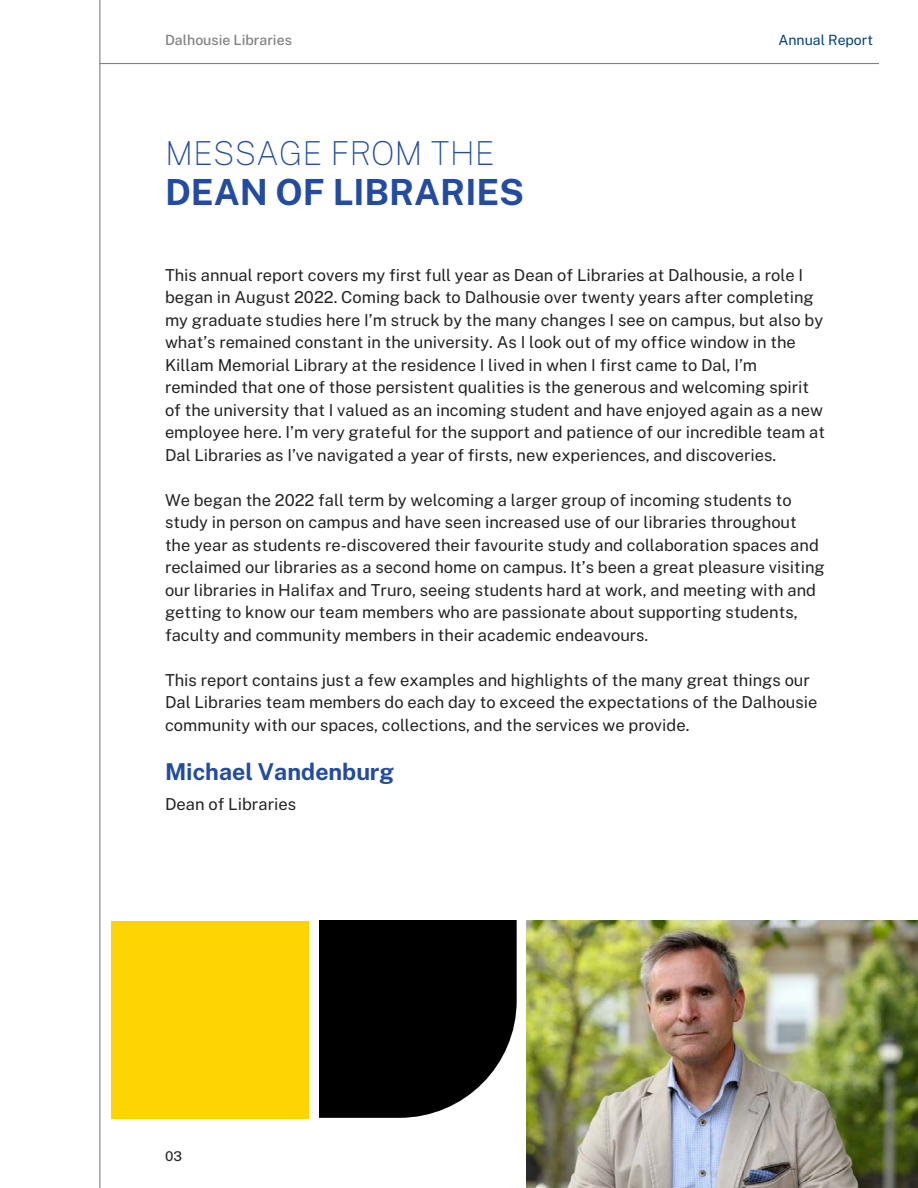
<style>
.page{position:relative;width:918px;height:1188px;background:#fff}
.page>*{position:absolute;margin:0;border:0;box-sizing:border-box;transform-origin:0 0}
.t1{font:700 36px "Public Sans";color:#234ba0}
.t2{font:100 33px "Public Sans";color:#234ba0}
.t3{font:700 23.25px "Public Sans";color:#234ba0}
.t4{font:16.5px/22.5px "Public Sans";color:#222}
.t5{font:500 14.1px "Public Sans";color:#808080}
.t6{font:14.1px "Public Sans";color:#004082}
.t7{font:500 13.5px "Public Sans";color:#2b2b2b}
</style>
<div class="page">
<img style="left:527px;top:921px;width:391px;height:267px">
<svg style="left:319px;top:921px;width:198px;height:197px;background:#111"></svg>
<div style="left:111px;top:921px;width:198px;height:198px;background:#ffd400"></div>
<hr style="left:99px;top:0;width:1px;height:1188px;background:#808080">
<hr style="left:99px;top:63px;width:780px;height:1px;background:#808080">
<p class="t5" style="left:165px;top:31px;width:128px">Dalhousie Libraries</p>
<p class="t6" style="left:778px;top:31px;width:96px">Annual Report</p>
<p class="t2" style="left:165px;top:133px;width:331px">MESSAGE FROM THE</p>
<p class="t1" style="left:165px;top:171px;width:361px">DEAN OF LIBRARIES</p>
<h1 class="t4" style="left:165px;top:264px;width:662px">This annual report covers my first full year as Dean of Libraries at Dalhousie, a role I began in August 2022. Coming back to Dalhousie over twenty years after completing my graduate studies here I’m struck by the many changes I see on campus, but also by what’s remained constant in the university. As I look out of my office window in the Killam Memorial Library at the residence I lived in when I first came to Dal, I’m reminded that one of those persistent qualities is the generous and welcoming spirit of the university that I valued as an incoming student and have enjoyed again as a new employee here. I’m very grateful for the support and patience of our incredible team at Dal Libraries as I’ve navigated a year of firsts, new experiences, and discoveries.</h1>
<h3 class="t4" style="left:165px;top:489px;width:661px">We began the 2022 fall term by welcoming a larger group of incoming students to study in person on campus and have seen increased use of our libraries throughout the year as students re-discovered their favourite study and collaboration spaces and reclaimed our libraries as a second home on campus. It’s been a great pleasure visiting our libraries in Halifax and Truro, seeing students hard at work, and meeting with and getting to know our team members who are passionate about supporting students, faculty and community members in their academic endeavours.</h3>
<h3 class="t4" style="left:165px;top:669px;width:654px">This report contains just a few examples and highlights of the many great things our<br>Dal Libraries team members do each day to exceed the expectations of the Dalhousie community with our spaces, collections, and the services we provide.</h3>
<h3 class="t3" style="left:165px;top:758px;width:231px">Michael Vandenburg</h3>
<h2 class="t4" style="left:165px;top:792px;width:133px">Dean of Libraries</h2>
<h3 class="t7" style="left:165px;top:1148px;width:19px">03</h3>
</div>
